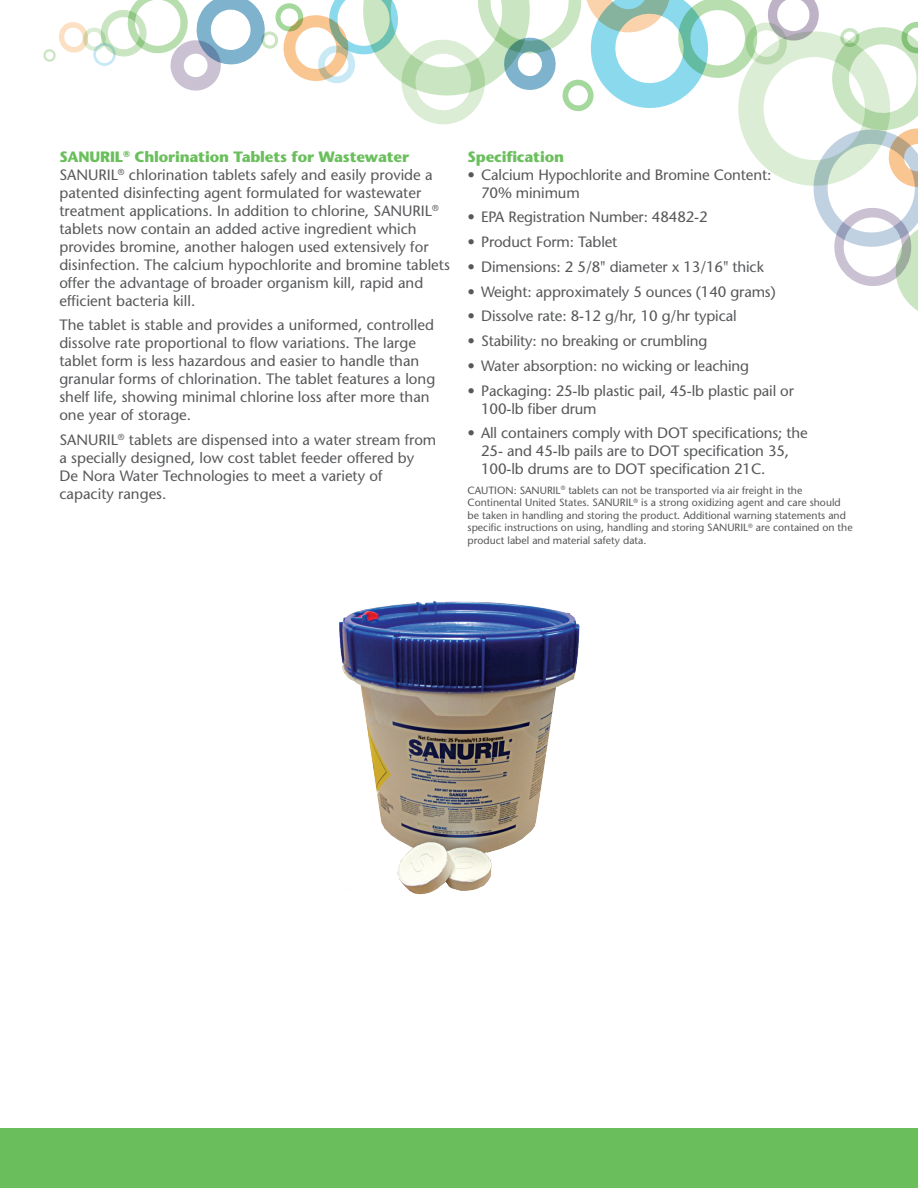
<style>
.page{position:relative;width:918px;height:1188px;background:#fff}
.page>*{position:absolute;margin:0;border:0;box-sizing:border-box;transform-origin:0 0}
.t1{font:15px/18px "Stone Sans";color:#57585a}
.t2{font:700 15px "Stone Sans";letter-spacing:-.01em;color:#6abf5c}
.t3{font:10.5px/12.6px "Stone Sans";color:#57585a}
.s1{font-weight:700;color:#6abf5c}
</style>
<div class="page">
<svg style="left:43px;top:0;width:875px;height:311px"></svg>
<div style="left:0;top:1129px;width:918px;height:59px;background:#6abf5c"></div>
<img style="left:339px;top:601px;width:241px;height:294px">
<p class="t1" style="left:59px;top:147px;width:392px"><span class="s1">SANURIL</span><sup>®</sup> <span class="s1">Chlorination Tablets for Wastewater </span>SANURIL<sup>®</sup> chlorination tablets safely and easily provide a patented disinfecting agent formulated for wastewater treatment applications. In addition to chlorine, SANURIL<sup>® </sup>tablets now contain an added active ingredient which provides bromine, another halogen used extensively for disinfection. The calcium hypochlorite and bromine tablets offer the advantage of broader organism kill, rapid and efficient bacteria kill.</p>
<p class="t1" style="left:59px;top:316px;width:377px">The tablet is stable and provides a uniformed, controlled dissolve rate proportional to flow variations. The large tablet form is less hazardous and easier to handle than granular forms of chlorination. The tablet features a long shelf life, showing minimal chlorine loss after more than one year of storage.</p>
<p class="t1" style="left:59px;top:431px;width:379px">SANURIL<sup>®</sup> tablets are dispensed into a water stream from a specially designed, low cost tablet feeder offered by De Nora Water Technologies to meet a variety of capacity ranges.</p>
<p class="t2" style="left:468px;top:147px;width:98px">Specification</p>
<p class="t1" style="left:481px;top:165px;width:292px;text-indent:-14px">• Calcium Hypochlorite and Bromine Content:<br>70% minimum</p>
<p class="t1" style="left:468px;top:208px;width:242px">• EPA Registration Number: 48482-2</p>
<p class="t1" style="left:468px;top:233px;width:151px">• Product Form: Tablet</p>
<p class="t1" style="left:468px;top:257px;width:298px">• Dimensions: 2 5/8" diameter x 13/16" thick</p>
<p class="t1" style="left:468px;top:282px;width:310px">• Weight: approximately 5 ounces (140 grams)</p>
<p class="t1" style="left:468px;top:307px;width:271px">• Dissolve rate: 8-12 g/hr, 10 g/hr typical</p>
<p class="t1" style="left:468px;top:332px;width:241px">• Stability: no breaking or crumbling</p>
<p class="t1" style="left:468px;top:356px;width:283px">• Water absorption: no wicking or leaching</p>
<p class="t1" style="left:481px;top:381px;width:314px;text-indent:-14px">• Packaging: 25-lb plastic pail, 45-lb plastic pail or<br>100-lb fiber drum</p>
<p class="t1" style="left:481px;top:424px;width:328px;text-indent:-14px">• All containers comply with DOT specifications; the<br>25- and 45-lb pails are to DOT specification 35,<br>100-lb drums are to DOT specification 21C.</p>
<p class="t3" style="left:468px;top:484px;width:387px">CAUTION: SANURIL<sup>®</sup> tablets can not be transported via air freight in the Continental United States. SANURIL<sup>®</sup> is a strong oxidizing agent and care should be taken in handling and storing the product. Additional warning statements and specific instructions on using, handling and storing SANURIL<sup>®</sup> are contained on the product label and material safety data.</p>
</div>
